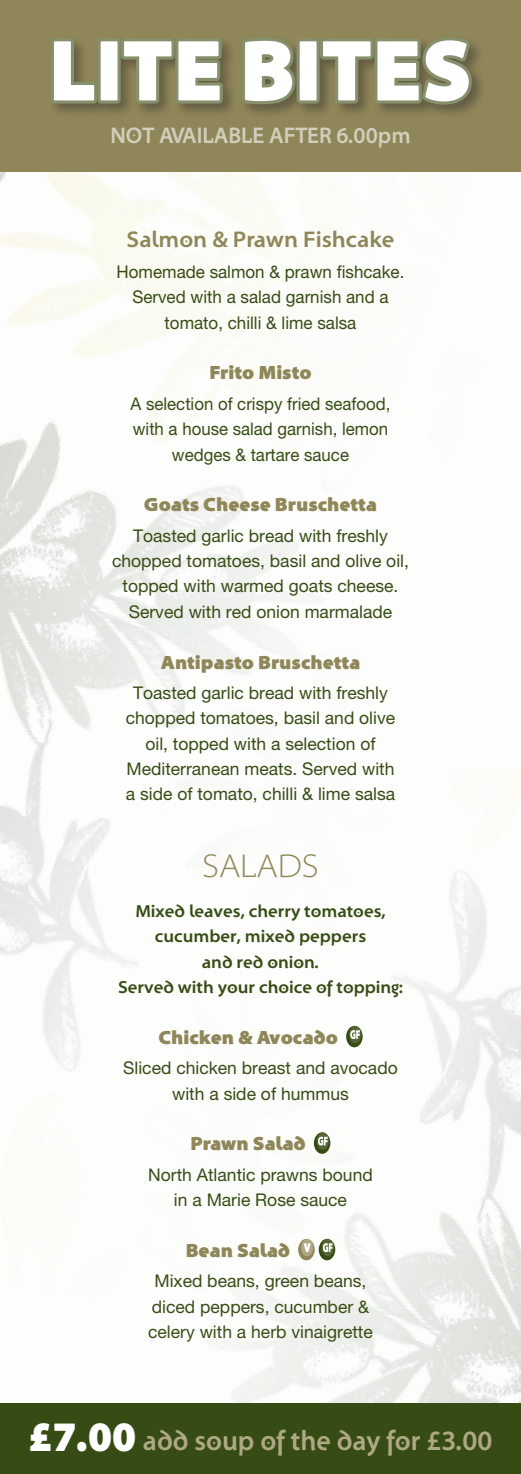
<style>
.page{position:relative;width:521px;height:1474px;background:#fff}
.page>*{position:absolute;margin:0;border:0;box-sizing:border-box;transform-origin:0 0}
.t1{font:900 87.5px "Santana";color:#fff;scale:.94 1}
.t2{font:33.25px "Santana";color:#8f8659}
.t3{font:700 28px "Santana";color:#aea984;scale:.93 1}
.t4{font:700 22.75px "Santana";color:#d3ceba;scale:.93 1}
.t5{font:700 22.75px "Santana";color:#8f8659}
.t6{font:900 19.25px "Santana";color:#8f8659}
.t7{font:17.5px/25.4px "Helvetica Neue LT Pro";color:#374c15;text-align:center}
.t8{font:700 17.5px/25.4px "Santana";color:#374c15;text-align:center}
.t9{font:17.5px/25.4px "Helvetica Neue LT Pro";color:#374c15;text-align:center;scale:.96 1}
.s1{font-weight:900;font-size:42px;color:#fff}
</style>
<div class="page">
<img style="left:0;top:171px;width:521px;height:1232px">
<svg style="left:346px;top:1025px;width:17px;height:22px"></svg>
<div style="left:349px;top:1025px;width:12px;height:18px;background:#556534;border-radius:50%"></div>
<svg style="left:350px;top:1030px;width:10px;height:9px"></svg>
<svg style="left:314px;top:1132px;width:16px;height:21px"></svg>
<div style="left:317px;top:1132px;width:12px;height:17px;background:#556534;border-radius:50%"></div>
<svg style="left:318px;top:1136px;width:10px;height:9px"></svg>
<svg style="left:298px;top:1238px;width:17px;height:22px"></svg>
<div style="left:301px;top:1238px;width:12px;height:18px;background:#aea984;border-radius:50%"></div>
<svg style="left:304px;top:1243px;width:7px;height:8px"></svg>
<div style="left:319px;top:1238px;width:16px;height:22px;background:#374c15;border-radius:50%"></div>
<svg style="left:321px;top:1238px;width:13px;height:18px"></svg>
<svg style="left:323px;top:1243px;width:9px;height:8px"></svg>
<div style="left:0;top:0;width:521px;height:171px;background:#8f8659"></div>
<div style="left:0;top:1403px;width:521px;height:70px;background:#374c15"></div>
<div style="left:48px;top:35px;width:439px;height:85px;background:#231f20;opacity:.4"></div>
<svg style="left:48px;top:35px;width:52px;height:72px"></svg>
<div style="left:98px;top:38px;width:23px;height:66px;border:6px solid #87906d"></div>
<svg style="left:118px;top:35px;width:108px;height:72px"></svg>
<svg style="left:236px;top:35px;width:64px;height:73px"></svg>
<div style="left:296px;top:38px;width:24px;height:66px;border:6px solid #87906d"></div>
<svg style="left:317px;top:35px;width:159px;height:85px"></svg>
<h1 class="t1" style="left:49px;top:25px;width:451px">LITE BITES</h1>
<h3 class="t4" style="left:110px;top:122px;width:324px">NOT AVAILABLE AFTER 6.00pm</h3>
<h3 class="t5" style="left:127px;top:226px;width:269px">Salmon &amp; Prawn Fishcake</h3>
<p class="t7" style="left:117px;top:259px;width:289px">Homemade salmon &amp; prawn fishcake.<br>Served with a salad garnish and a tomato, chilli &amp; lime salsa</p>
<p class="t6" style="left:209px;top:363px;width:104px">Frito Misto</p>
<p class="t9" style="left:131px;top:390px;width:272px">A selection of crispy fried seafood, with a house salad garnish, lemon wedges &amp; tartare sauce</p>
<p class="t6" style="left:144px;top:494px;width:234px">Goats Cheese Bruschetta</p>
<p class="t7" style="left:112px;top:522px;width:298px">Toasted garlic bread with freshly chopped tomatoes, basil and olive oil, topped with warmed goats cheese.<br>Served with red onion marmalade</p>
<p class="t6" style="left:161px;top:652px;width:201px">Antipasto Bruschetta</p>
<p class="t7" style="left:126px;top:679px;width:271px">Toasted garlic bread with freshly chopped tomatoes, basil and olive oil, topped with a selection of Mediterranean meats. Served with a side of tomato, chilli &amp; lime salsa</p>
<h2 class="t2" style="left:202px;top:849px;width:118px">SALADS</h2>
<p class="t8" style="left:118px;top:898px;width:286px">Mixed leaves, cherry tomatoes, cucumber, mixed peppers<br>and red onion.<br>Served with your choice of topping:</p>
<p class="t6" style="left:158px;top:1027px;width:181px">Chicken &amp; Avocado</p>
<p class="t7" style="left:123px;top:1055px;width:276px">Sliced chicken breast and avocado with a side of hummus</p>
<p class="t6" style="left:191px;top:1133px;width:117px">Prawn Salad</p>
<p class="t7" style="left:148px;top:1161px;width:226px">North Atlantic prawns bound in a Marie Rose sauce</p>
<p class="t6" style="left:186px;top:1240px;width:106px">Bean Salad</p>
<p class="t7" style="left:148px;top:1267px;width:226px">Mixed beans, green beans, diced peppers, cucumber &amp; celery with a herb vinaigrette</p>
<h3 class="t3" style="left:29px;top:1423px;width:500px"><span class="s1">£7.00</span> add soup of the day for £3.00</h3>
</div>
